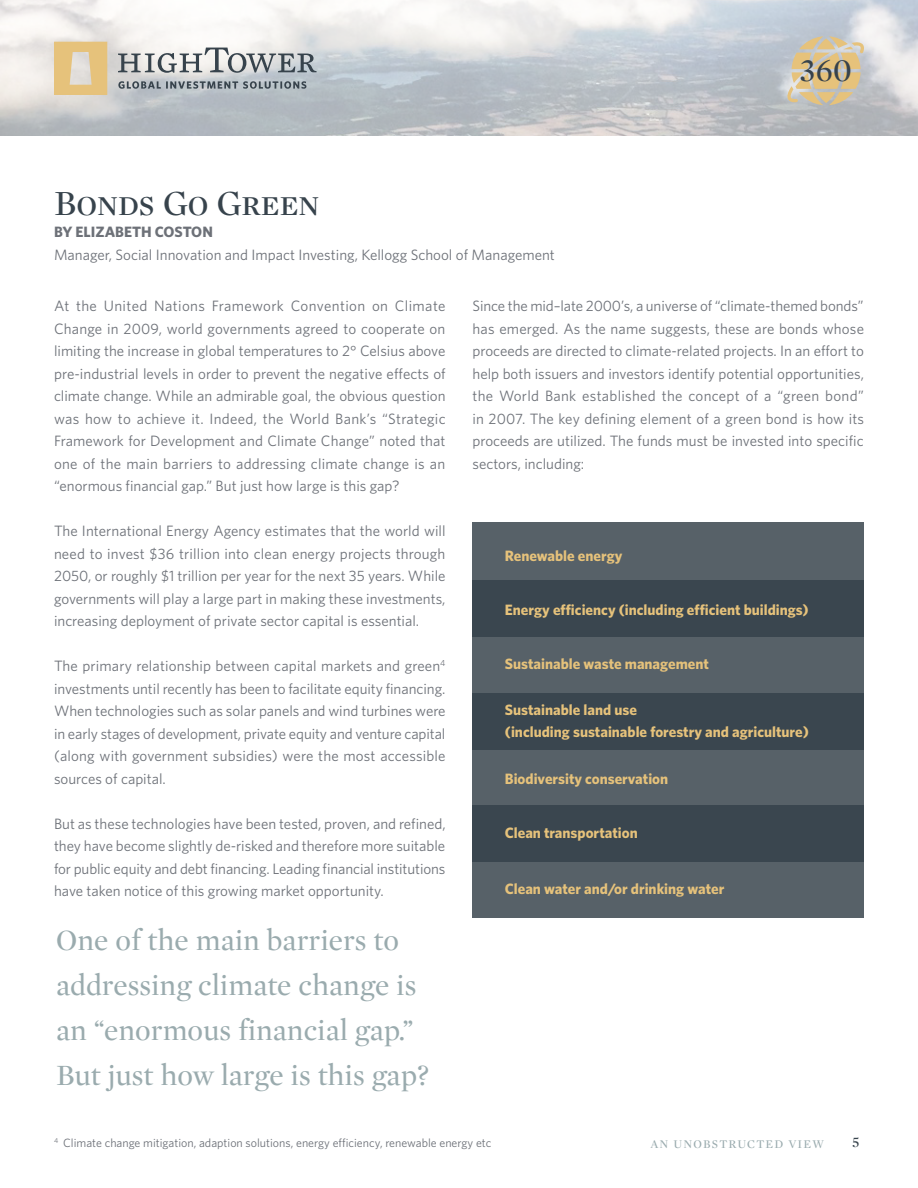
<style>
.page{position:relative;width:918px;height:1188px;background:#fff}
.page>*{position:absolute;margin:0;border:0;box-sizing:border-box;transform-origin:0 0}
.t1{font:36px "Mercury Display Roman SC";color:#37434c}
.t2{font:33.3px "Mercury Display Roman SC";color:#37434c}
.t3{font:30px/45px "Mercury Display Roman";color:#9aabae}
.Justify{font:15px/22.5px "Whitney";color:#6d7178;text-align:justify}
.t4{font:700 15px/22.5px "Whitney";color:#e6c27b}
.t5{font:15px "Mercury Display Roman";color:#37434c}
.Justify-2{font:12px "Whitney";color:#6d7178}
.t6{font:12px "Mercury Display Roman";letter-spacing:.1em;color:#9aabae}
.s1{font-weight:700}
</style>
<div class="page">
<svg style="left:0;top:0;width:918px;height:136px"></svg>
<svg style="left:786px;top:36px;width:78px;height:69px;background:#d4c5a5"></svg>
<svg style="left:54px;top:42px;width:53px;height:53px;background:#e4c890"></svg>
<svg style="left:118px;top:48px;width:199px;height:25px"></svg>
<svg style="left:118px;top:81px;width:188px;height:8px;background:#889197"></svg>
<div style="left:472px;top:523px;width:392px;height:395px;background:#576168"></div>
<div style="left:472px;top:581px;width:392px;height:56px;background:#37434c"></div>
<div style="left:472px;top:693px;width:392px;height:56px;background:#37434c"></div>
<div style="left:472px;top:806px;width:392px;height:56px;background:#37434c"></div>
<p class="t1" style="left:54px;top:182px;width:267px">Bonds Go Green</p>
<p class="Justify" style="left:54px;top:220px;width:502px"><span class="s1">BY ELIZABETH COSTON<br></span>Manager, Social Innovation and Impact Investing, Kellogg School of Management</p>
<h2 class="t2" style="left:800px;top:51px;width:54px">360</h2>
<p class="Justify" style="left:54px;top:294px;width:393px">At the United Nations Framework Convention on Climate Change in 2009, world governments agreed to cooperate on limiting the increase in global temperatures to 2° Celsius above pre-industrial levels in order to prevent the negative effects of climate change. While an admirable goal, the obvious question was how to achieve it. Indeed, the World Bank’s “Strategic Framework for Development and Climate Change” noted that one of the main barriers to addressing climate change is an “enormous financial gap.” But just how large is this gap?</p>
<p class="Justify" style="left:54px;top:519px;width:393px">The International Energy Agency estimates that the world will need to invest $36 trillion into clean energy projects through 2050, or roughly $1 trillion per year for the next 35 years. While governments will play a large part in making these investments, increasing deployment of private sector capital is essential.</p>
<p class="Justify" style="left:54px;top:654px;width:393px">The primary relationship between capital markets and green<sup>4 </sup>investments until recently has been to facilitate equity financing.<br>When technologies such as solar panels and wind turbines were in early stages of development, private equity and venture capital (along with government subsidies) were the most accessible sources of capital.</p>
<p class="Justify" style="left:54px;top:812px;width:393px">But as these technologies have been tested, proven, and refined, they have become slightly de-risked and therefore more suitable for public equity and debt financing. Leading financial institutions have taken notice of this growing market opportunity.</p>
<p class="t3" style="left:56px;top:918px;width:374px">One of the main barriers to addressing climate change is an “enormous financial gap.”<br>But just how large is this gap?</p>
<p class="Justify" style="left:472px;top:294px;width:393px">Since the mid–late 2000’s, a universe of “climate-themed bonds” has emerged. As the name suggests, these are bonds whose proceeds are directed to climate-related projects. In an effort to help both issuers and investors identify potential opportunities, the World Bank established the concept of a “green bond” in 2007. The key defining element of a green bond is how its proceeds are utilized. The funds must be invested into specific sectors, including:</p>
<p class="t4" style="left:505px;top:544px;width:119px">Renewable energy</p>
<p class="t4" style="left:505px;top:598px;width:305px">Energy efficiency (including efficient buildings)</p>
<p class="t4" style="left:505px;top:652px;width:206px">Sustainable waste management</p>
<p class="t4" style="left:505px;top:698px;width:305px">Sustainable land use<br>(including sustainable forestry and agriculture)</p>
<p class="t4" style="left:505px;top:767px;width:165px">Biodiversity conservation</p>
<p class="t4" style="left:505px;top:821px;width:134px">Clean transportation</p>
<p class="t4" style="left:505px;top:877px;width:221px">Clean water and/or drinking water</p>
<p class="Justify-2" style="left:54px;top:1136px;width:439px"><sup>4</sup> Climate change mitigation, adaption solutions, energy efficiency, renewable energy etc</p>
<p class="t6" style="left:651px;top:1137px;width:175px">AN UNOBSTRUCTED VIEW</p>
<p class="t5" style="left:852px;top:1134px;width:9px">5</p>
</div>
